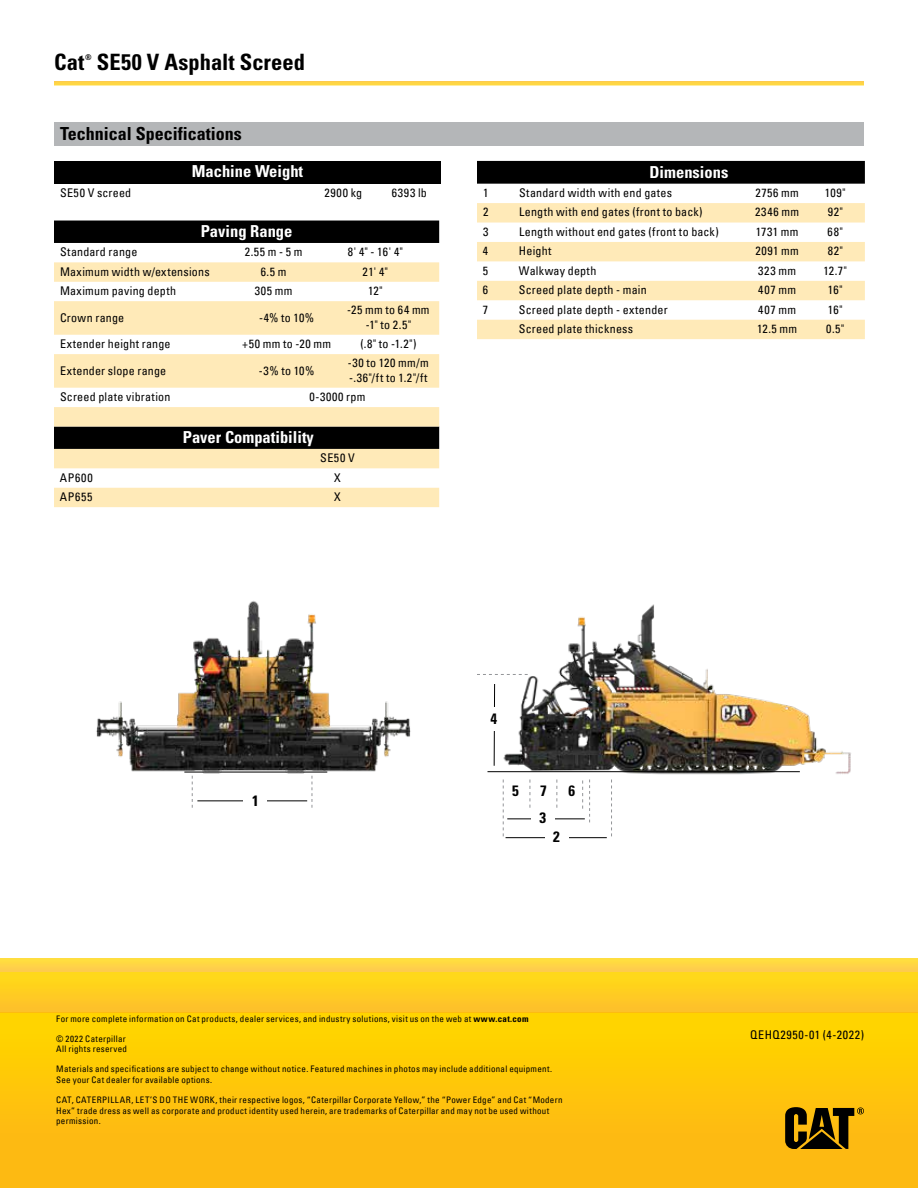
<style>
.page{position:relative;width:918px;height:1188px;background:#fff}
.page>*{position:absolute;margin:0;border:0;box-sizing:border-box;transform-origin:0 0}
.t1{font:700 condensed 22.5px "Univers LT Std";letter-spacing:.005em;color:#000}
.t2{font:700 condensed 18px "Univers LT Std";color:#000}
.t3{font:700 condensed 16.5px "Univers LT Std";color:#fff}
.t4{font:700 condensed 15px/27px "Univers LT Std";color:#000}
.t5{font:condensed 12px/14.4px "Univers LT";letter-spacing:.025em;color:#000;text-align:center}
.t6{font:condensed 12px/14.4px "Univers LT";letter-spacing:.055em;color:#000}
.t7{font:condensed 9px/10.8px "Univers LT";letter-spacing:.03em;color:#000}
.t8{font:700 condensed 7.8px "Univers LT Std";color:#000}
.s1{font-family:"Univers LT Std";font-weight:700}
</style>
<div class="page">
<div style="left:54px;top:161px;width:387px;height:22px;background:#000"></div>
<div style="left:54px;top:221px;width:385px;height:22px;background:#000"></div>
<svg style="left:54px;top:262px;width:385px;height:245px;fill:#ffeab8"></svg>
<div style="left:477px;top:161px;width:388px;height:23px;background:#000"></div>
<svg style="left:477px;top:203px;width:388px;height:136px;fill:#ffeab8"></svg>
<div style="left:0;top:1012px;width:918px;height:176px;background:linear-gradient(to bottom,#ffd500,#fdb417)"></div>
<div style="left:0;top:972px;width:918px;height:40px;background:linear-gradient(to right,#ffcd21,#ffcd21)"></div>
<div style="left:0;top:958px;width:918px;height:14px;background:#ffd446"></div>
<svg style="left:785px;top:1107px;width:79px;height:42px;background:#694e06"></svg>
<div style="left:54px;top:122px;width:810px;height:24px;background:#b4b6b8"></div>
<img style="left:495px;top:604px;width:356px;height:176px">
<img style="left:96px;top:601px;width:315px;height:204px">
<hr style="left:184px;top:772px;width:143px;height:1px;background:#000">
<hr style="left:488px;top:771px;width:312px;height:1px;background:#000">
<hr style="left:506px;top:837px;width:101px;height:1px;background:#000">
<div style="left:545px;top:831px;width:23px;height:17px;background:#fff"></div>
<hr style="left:197px;top:800px;width:110px;height:1px;background:#000">
<div style="left:243px;top:795px;width:24px;height:16px;background:#fff"></div>
<hr style="left:494px;top:684px;width:1px;height:82px;background:#000">
<svg style="left:477px;top:674px;width:51px;height:1px"></svg>
<svg style="left:192px;top:776px;width:1px;height:32px"></svg>
<div style="left:486px;top:707px;width:16px;height:23px;background:#fff"></div>
<svg style="left:582px;top:780px;width:1px;height:29px"></svg>
<svg style="left:312px;top:776px;width:1px;height:32px"></svg>
<svg style="left:503px;top:780px;width:1px;height:56px"></svg>
<svg style="left:611px;top:780px;width:1px;height:56px"></svg>
<svg style="left:556px;top:780px;width:1px;height:28px"></svg>
<svg style="left:530px;top:780px;width:1px;height:28px"></svg>
<svg style="left:589px;top:780px;width:1px;height:42px"></svg>
<hr style="left:507px;top:818px;width:78px;height:1px;background:#000">
<div style="left:531px;top:812px;width:24px;height:17px;background:#fff"></div>
<h1 class="t1" style="left:54px;top:48px;width:32px">Cat</h1>
<p class="t8" style="left:85px;top:52px;width:8px">®</p>
<h1 class="t1" style="left:97px;top:48px;width:210px">SE50 V Asphalt Screed</h1>
<h2 class="t2" style="left:60px;top:122px;width:183px">Technical Specifications</h2>
<h3 class="t3" style="left:192px;top:161px;width:113px">Machine Weight</h3>
<p class="t5" style="left:60px;top:185px;width:73px">SE50 V screed</p>
<p class="t5" style="left:325px;top:185px;width:39px">2900 kg</p>
<p class="t5" style="left:392px;top:185px;width:37px">6393 lb</p>
<h3 class="t3" style="left:201px;top:221px;width:93px">Paving Range</h3>
<p class="t5" style="left:60px;top:245px;width:79px">Standard range</p>
<p class="t5" style="left:245px;top:245px;width:59px">2.55 m - 5 m</p>
<p class="t5" style="left:348px;top:245px;width:57px">8' 4" - 16' 4"</p>
<p class="t5" style="left:60px;top:264px;width:151px">Maximum width w/extensions</p>
<p class="t5" style="left:261px;top:264px;width:27px">6.5 m</p>
<p class="t5" style="left:363px;top:264px;width:27px">21' 4"</p>
<p class="t5" style="left:60px;top:283px;width:118px">Maximum paving depth</p>
<p class="t5" style="left:255px;top:283px;width:39px">305 mm</p>
<p class="t5" style="left:368px;top:283px;width:16px">12"</p>
<p class="t5" style="left:60px;top:310px;width:66px">Crown range</p>
<p class="t5" style="left:259px;top:310px;width:57px">-4% to 10%</p>
<p class="t5" style="left:347px;top:303px;width:84px">-25 mm to 64 mm -1" to 2.5"</p>
<p class="t5" style="left:60px;top:336px;width:112px">Extender height range</p>
<p class="t5" style="left:242px;top:336px;width:90px">+50 mm to -20 mm</p>
<p class="t5" style="left:360px;top:336px;width:58px">(.8" to -1.2")</p>
<p class="t5" style="left:60px;top:363px;width:108px">Extender slope range</p>
<p class="t5" style="left:259px;top:363px;width:57px">-3% to 10%</p>
<p class="t6" style="left:348px;top:356px;width:82px">-30 to 120 mm/m -.36"/ft to 1.2"/ft</p>
<p class="t5" style="left:60px;top:389px;width:112px">Screed plate vibration</p>
<p class="t5" style="left:310px;top:389px;width:58px">0-3000 rpm</p>
<h3 class="t3" style="left:183px;top:427px;width:133px">Paver Compatibility</h3>
<p class="t5" style="left:320px;top:451px;width:36px">SE50 V</p>
<p class="t5" style="left:60px;top:470px;width:34px">AP600</p>
<p class="t5" style="left:334px;top:470px;width:8px">X</p>
<p class="t5" style="left:60px;top:489px;width:34px">AP655</p>
<p class="t5" style="left:334px;top:489px;width:8px">X</p>
<h3 class="t3" style="left:650px;top:162px;width:80px">Dimensions</h3>
<p class="t5" style="left:483px;top:185px;width:7px">1</p>
<p class="t5" style="left:519px;top:185px;width:155px">Standard width with end gates</p>
<p class="t5" style="left:755px;top:185px;width:45px">2756 mm</p>
<p class="t5" style="left:825px;top:185px;width:22px">109"</p>
<p class="t5" style="left:483px;top:205px;width:7px">2</p>
<p class="t5" style="left:519px;top:205px;width:185px">Length with end gates (front to back)</p>
<p class="t5" style="left:755px;top:205px;width:46px">2346 mm</p>
<p class="t5" style="left:828px;top:205px;width:17px">92"</p>
<p class="t5" style="left:483px;top:224px;width:7px">3</p>
<p class="t5" style="left:519px;top:224px;width:201px">Length without end gates (front to back)</p>
<p class="t5" style="left:756px;top:224px;width:44px">1731 mm</p>
<p class="t5" style="left:828px;top:224px;width:17px">68"</p>
<p class="t5" style="left:483px;top:244px;width:7px">4</p>
<p class="t5" style="left:519px;top:244px;width:34px">Height</p>
<p class="t5" style="left:755px;top:244px;width:45px">2091 mm</p>
<p class="t5" style="left:828px;top:244px;width:17px">82"</p>
<p class="t5" style="left:483px;top:263px;width:7px">5</p>
<p class="t5" style="left:519px;top:263px;width:79px">Walkway depth</p>
<p class="t5" style="left:758px;top:263px;width:39px">323 mm</p>
<p class="t5" style="left:824px;top:263px;width:25px">12.7"</p>
<p class="t5" style="left:483px;top:283px;width:7px">6</p>
<p class="t5" style="left:519px;top:283px;width:129px">Screed plate depth - main</p>
<p class="t5" style="left:758px;top:283px;width:39px">407 mm</p>
<p class="t5" style="left:828px;top:283px;width:16px">16"</p>
<p class="t5" style="left:483px;top:302px;width:7px">7</p>
<p class="t5" style="left:519px;top:302px;width:150px">Screed plate depth - extender</p>
<p class="t5" style="left:758px;top:302px;width:39px">407 mm</p>
<p class="t5" style="left:828px;top:302px;width:16px">16"</p>
<p class="t5" style="left:519px;top:321px;width:116px">Screed plate thickness</p>
<p class="t5" style="left:757px;top:321px;width:42px">12.5 mm</p>
<p class="t5" style="left:826px;top:321px;width:19px">0.5"</p>
<p class="t4" style="left:252px;top:787px;width:8px">1</p>
<p class="t4" style="left:490px;top:705px;width:8px">4</p>
<p class="t4" style="left:512px;top:777px;width:8px">5</p>
<p class="t4" style="left:540px;top:777px;width:9px">7<br>3</p>
<p class="t4" style="left:553px;top:823px;width:8px">2</p>
<p class="t4" style="left:568px;top:777px;width:8px">6</p>
<p class="t7" style="left:56px;top:1008px;width:474px;line-height:19.8px">For more complete information on Cat products, dealer services, and industry solutions, visit us on the web at <span class="s1">www.cat.com </span>© 2022 Caterpillar</p>
<p class="t7" style="left:56px;top:1044px;width:72px">All rights reserved</p>
<p class="t7" style="left:56px;top:1063px;width:497px">Materials and specifications are subject to change without notice. Featured machines in photos may include additional equipment.<br>See your Cat dealer for available options.</p>
<p class="t7" style="left:56px;top:1094px;width:508px">CAT, CATERPILLAR, LET’S DO THE WORK, their respective logos, “Caterpillar Corporate Yellow,” the “Power Edge” and Cat “Modern<br>Hex” trade dress as well as corporate and product identity used herein, are trademarks of Caterpillar and may not be used without permission.</p>
<p class="t6" style="left:750px;top:1028px;width:115px">QEHQ2950-01 (4-2022)</p>
</div>
